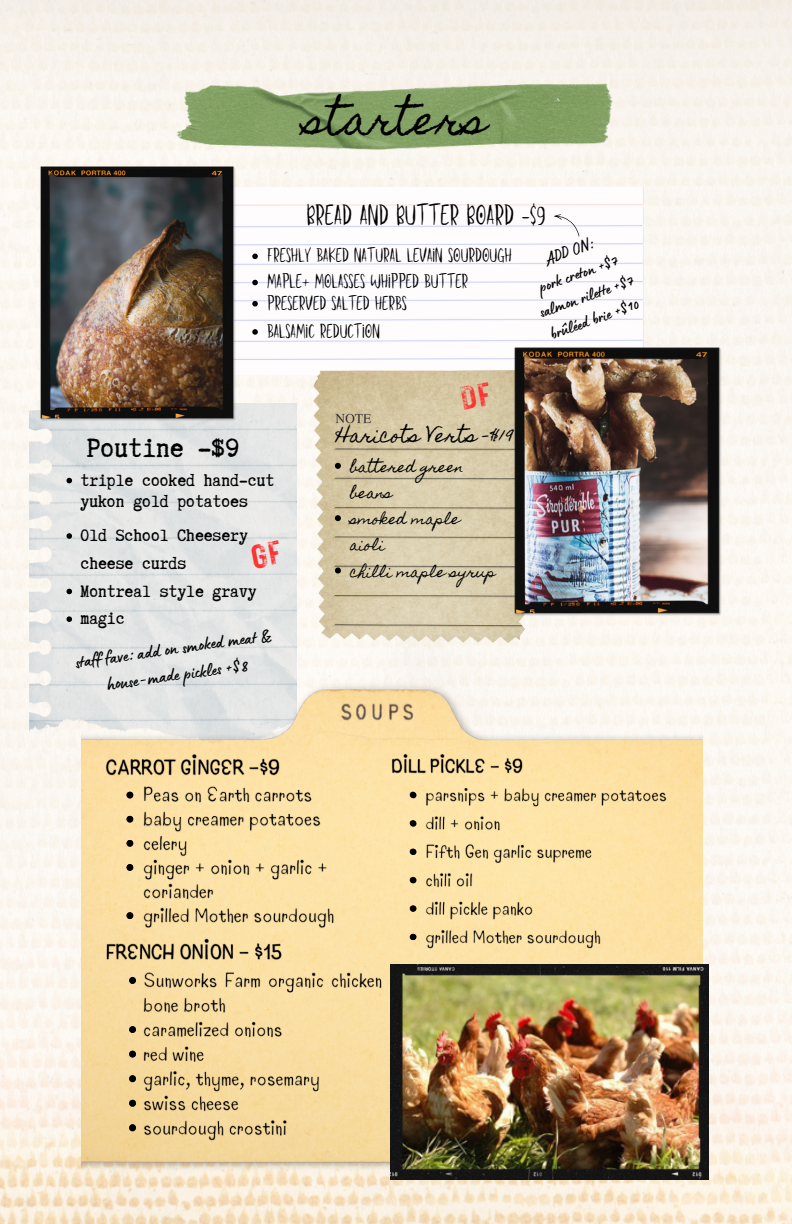
<style>
.page{position:relative;width:792px;height:1224px;background:#fff}
.page>*{position:absolute;margin:0;border:0;box-sizing:border-box;transform-origin:0 0}
.t1{font:39.6px "Homemade Apple";color:#000}
.t2{font:31.2px "Truetypewriter Polygl OTT";color:#000}
.t3{font:28.6px "Inside Me Yandi Designs";color:#000}
.t4{font:19.8px/21.2px "Truetypewriter Polygl OTT";color:#000}
.t5{font:19.6px "Inside Me Yandi Designs";color:#000}
.t6{font:19px/26.2px "Lumios Marker";color:#000;text-align:center}
.t7{font:18px "Homemade Apple";color:#000}
.t8{font:17.6px "Lumios Marker";color:#000}
.t9{font:14px/26.2px "Homemade Apple";color:#000}
</style>
<div class="page">
<img style="left:0;top:0;width:792px;height:1224px">
<img style="left:177px;top:76px;width:436px;height:73px">
<img style="left:237px;top:187px;width:408px;height:187px">
<svg style="left:252px;top:254px;width:6px;height:5px"></svg>
<svg style="left:252px;top:280px;width:6px;height:5px"></svg>
<svg style="left:252px;top:301px;width:6px;height:5px"></svg>
<svg style="left:252px;top:329px;width:6px;height:6px"></svg>
<svg style="left:554px;top:211px;width:29px;height:27px"></svg>
<img style="left:29px;top:404px;width:268px;height:340px">
<svg style="left:67px;top:478px;width:5px;height:5px"></svg>
<svg style="left:67px;top:533px;width:5px;height:6px"></svg>
<svg style="left:67px;top:589px;width:5px;height:5px"></svg>
<svg style="left:67px;top:616px;width:5px;height:6px"></svg>
<img style="left:40px;top:165px;width:197px;height:257px">
<img style="left:82px;top:618px;width:621px;height:606px">
<img style="left:390px;top:964px;width:318px;height:216px">
<img style="left:297px;top:340px;width:247px;height:330px">
<svg style="left:335px;top:463px;width:6px;height:6px"></svg>
<svg style="left:335px;top:515px;width:6px;height:6px"></svg>
<svg style="left:335px;top:568px;width:6px;height:6px"></svg>
<img style="left:514px;top:346px;width:208px;height:270px">
<img style="left:105px;top:937px;width:287px;height:204px">
<img style="left:391px;top:753px;width:281px;height:198px">
<img style="left:104px;top:752px;width:232px;height:178px">
<svg style="left:250px;top:540px;width:32px;height:29px"></svg>
<svg style="left:461px;top:381px;width:31px;height:28px"></svg>
<p class="t1" style="left:304px;top:98px;width:184px">starters</p>
<p class="t3" style="left:307px;top:201px;width:240px">BREAD AND BUTTER BOARD -$9</p>
<p class="t5" style="left:267px;top:246px;width:246px">FRESHLY BAKED NATURAL LEVAIN SOURDOUGH</p>
<p class="t5" style="left:267px;top:272px;width:203px">MAPLE+ MOLASSES WHIPPED BUTTER</p>
<p class="t5" style="left:267px;top:293px;width:141px">PRESERVED SALTED HERBS</p>
<p class="t5" style="left:267px;top:321px;width:114px">BALSAMIC REDUCTION</p>
<p class="t8" style="left:545px;top:254px;width:50px;rotate:-20deg">ADD ON:</p>
<p class="t8" style="left:537px;top:282px;width:84px;rotate:-20deg">pork creton +$7</p>
<p class="t8" style="left:538px;top:308px;width:100px;rotate:-20deg">salmon rilet e +$7</p>
<p class="t8" style="left:549px;top:329px;width:95px;rotate:-20deg">brûléed brie +$10</p>
<p class="t2" style="left:87px;top:432px;width:154px">Poutine -$9</p>
<p class="t4" style="left:81px;top:469px;width:195px">triple cooked hand-cut yukon gold potatoes</p>
<p class="t4" style="left:81px;top:522px;width:169px;line-height:27.8px">Old School Cheesery cheese curds</p>
<p class="t4" style="left:81px;top:580px;width:178px">Montreal style gravy</p>
<p class="t4" style="left:81px;top:608px;width:46px">magic</p>
<p class="t6" style="left:74px;top:653px;width:201px;rotate:-8deg">staf fave: add on smoked meat &amp; house-made pickles +$8</p>
<p class="t7" style="left:336px;top:425px;width:179px">Haricots Verts -$19</p>
<p class="t9" style="left:350px;top:454px;width:115px">battered green beans</p>
<p class="t9" style="left:350px;top:506px;width:112px">smoked maple aioli</p>
<p class="t9" style="left:350px;top:559px;width:147px">chilli maple syrup</p>
</div>
